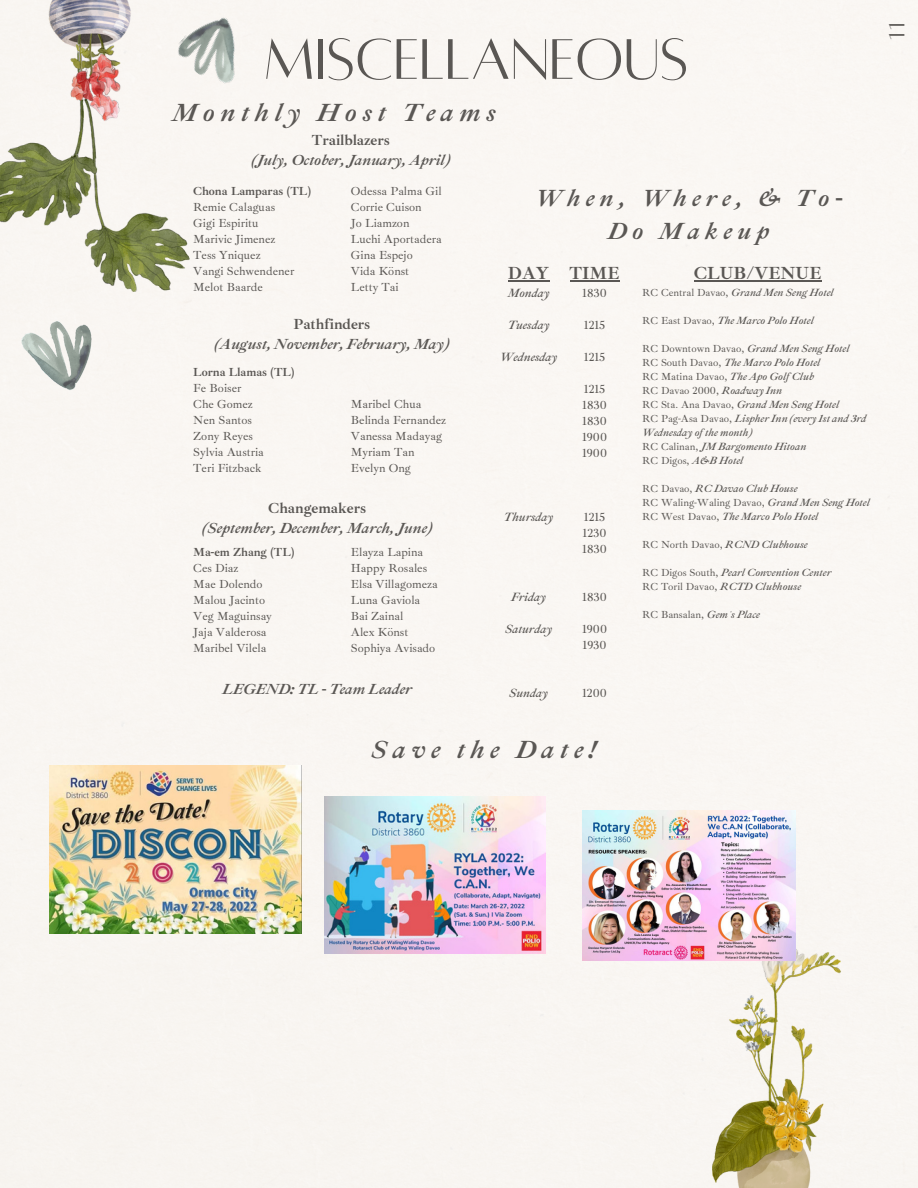
<style>
.page{position:relative;width:918px;height:1188px;background:#f9f6f2}
.page>*{position:absolute;margin:0;border:0;box-sizing:border-box;transform-origin:0 0}
.t1{font:63px "Alta regular";color:#5a5754}
.t2{font:italic 700 25.5px "Ibarra Real Nova";letter-spacing:.22em;color:#5a5754}
.t3{font:italic 700 24px/32.7px "Ibarra Real Nova";letter-spacing:.22em;color:#5a5754;text-align:center}
.t4{font:24px "Alta regular";color:#5a5754}
.t5{font:700 18px "Ibarra Real Nova";color:#5a5754}
.t6{font:italic 700 15px "Ibarra Real Nova";color:#5a5754}
.t7{font:700 15px "Ibarra Real Nova";color:#5a5754}
.t8{font:12px "Ibarra Real Nova";color:#5a5754}
.t9{font:italic 12px "Ibarra Real Nova";color:#5a5754}
.t10{font:700 12px "Ibarra Real Nova";color:#5a5754}
.t11{font:italic 10.5px/14px "Ibarra Real Nova";color:#5a5754}
.t12{font:10.5px "Ibarra Real Nova";color:#5a5754}
.s1{font-style:normal}
.s2{font-style:italic}
</style>
<div class="page">
<img style="left:20px;top:321px;width:72px;height:73px">
<img style="left:194px;top:1px;width:70px;height:92px">
<img style="left:0;top:0;width:194px;height:291px">
<img style="left:712px;top:947px;width:130px;height:241px">
<hr style="left:508px;top:280px;width:41px;height:1px;background:#5a5754">
<hr style="left:570px;top:280px;width:50px;height:1px;background:#5a5754">
<hr style="left:694px;top:280px;width:127px;height:1px;background:#5a5754">
<img style="left:49px;top:765px;width:252px;height:168px">
<img style="left:325px;top:797px;width:220px;height:156px">
<img style="left:582px;top:810px;width:214px;height:151px">
<p class="t1" style="left:264px;top:28px;width:426px">MISCELLANEOUS</p>
<p class="t2" style="left:172px;top:97px;width:325px">Monthly Host Teams</p>
<p class="t7" style="left:312px;top:130px;width:80px">Trailblazers</p>
<p class="t6" style="left:252px;top:151px;width:200px">(July, October, January, April)</p>
<p class="t10" style="left:193px;top:183px;width:119px">Chona Lamparas (TL)</p>
<p class="t8" style="left:193px;top:199px;width:83px">Remie Calaguas</p>
<p class="t8" style="left:193px;top:215px;width:67px">Gigi Espiritu</p>
<p class="t8" style="left:193px;top:231px;width:84px">Marivic Jimenez</p>
<p class="t8" style="left:193px;top:247px;width:69px">Tess Yniquez</p>
<p class="t8" style="left:193px;top:263px;width:103px">Vangi Schwendener</p>
<p class="t8" style="left:193px;top:279px;width:71px">Melot Baarde</p>
<p class="t8" style="left:351px;top:183px;width:92px">Odessa Palma Gil</p>
<p class="t8" style="left:351px;top:199px;width:72px">Corrie Cuison</p>
<p class="t8" style="left:351px;top:215px;width:60px">Jo Liamzon</p>
<p class="t8" style="left:351px;top:231px;width:92px">Luchi Aportadera</p>
<p class="t8" style="left:351px;top:247px;width:63px">Gina Espejo</p>
<p class="t8" style="left:351px;top:263px;width:60px">Vida Könst</p>
<p class="t8" style="left:351px;top:279px;width:49px">Letty Tai</p>
<p class="t7" style="left:293px;top:315px;width:78px">Pathfinders</p>
<p class="t6" style="left:215px;top:335px;width:236px">(August, November, February, May)</p>
<p class="t10" style="left:193px;top:365px;width:103px">Lorna Llamas (TL)</p>
<p class="t8" style="left:193px;top:381px;width:50px">Fe Boiser</p>
<p class="t8" style="left:193px;top:397px;width:61px">Che Gomez</p>
<p class="t8" style="left:193px;top:413px;width:60px">Nen Santos</p>
<p class="t8" style="left:193px;top:429px;width:61px">Zony Reyes</p>
<p class="t8" style="left:193px;top:445px;width:72px">Sylvia Austria</p>
<p class="t8" style="left:193px;top:461px;width:70px">Teri Fitzback</p>
<p class="t7" style="left:268px;top:498px;width:99px">Changemakers</p>
<p class="t6" style="left:203px;top:519px;width:231px">(September, December, March, June)</p>
<p class="t10" style="left:193px;top:545px;width:103px">Ma-em Zhang (TL)</p>
<p class="t8" style="left:193px;top:561px;width:47px">Ces Diaz</p>
<p class="t8" style="left:193px;top:577px;width:71px">Mae Dolendo</p>
<p class="t8" style="left:193px;top:593px;width:73px">Malou Jacinto</p>
<p class="t8" style="left:193px;top:609px;width:80px">Veg Maguinsay</p>
<p class="t8" style="left:193px;top:625px;width:75px">Jaja Valderosa</p>
<p class="t8" style="left:193px;top:641px;width:75px">Maribel Vilela</p>
<p class="t8" style="left:351px;top:397px;width:72px">Maribel Chua</p>
<p class="t8" style="left:351px;top:413px;width:97px">Belinda Fernandez</p>
<p class="t8" style="left:351px;top:429px;width:93px">Vanessa Madayag</p>
<p class="t8" style="left:351px;top:445px;width:65px">Myriam Tan</p>
<p class="t8" style="left:351px;top:461px;width:62px">Evelyn Ong</p>
<p class="t8" style="left:351px;top:545px;width:74px">Elayza Lapina</p>
<p class="t8" style="left:351px;top:561px;width:78px">Happy Rosales</p>
<p class="t8" style="left:351px;top:577px;width:88px">Elsa Villagomeza</p>
<p class="t8" style="left:351px;top:593px;width:71px">Luna Gaviola</p>
<p class="t8" style="left:351px;top:609px;width:54px">Bai Zainal</p>
<p class="t8" style="left:351px;top:625px;width:59px">Alex Könst</p>
<p class="t8" style="left:351px;top:641px;width:86px">Sophiya Avisado</p>
<p class="t6" style="left:223px;top:680px;width:191px">LEGEND: TL - Team Leader</p>
<p class="t3" style="left:535px;top:182px;width:309px">When, Where, &amp; To-<br>Do Makeup</p>
<p class="t5" style="left:508px;top:262px;width:43px">DAY</p>
<p class="t5" style="left:570px;top:262px;width:51px">TIME</p>
<p class="t5" style="left:694px;top:262px;width:129px">CLUB/VENUE</p>
<p class="t9" style="left:508px;top:286px;width:43px">Monday</p>
<p class="t9" style="left:508px;top:318px;width:43px">Tuesday</p>
<p class="t9" style="left:500px;top:350px;width:59px">Wednesday</p>
<p class="t9" style="left:504px;top:510px;width:51px">Thursday</p>
<p class="t9" style="left:511px;top:590px;width:36px">Friday</p>
<p class="t9" style="left:505px;top:622px;width:49px">Saturday</p>
<p class="t9" style="left:509px;top:686px;width:40px">Sunday</p>
<p class="t8" style="left:582px;top:286px;width:26px">1830</p>
<p class="t8" style="left:584px;top:318px;width:23px">1215</p>
<p class="t8" style="left:584px;top:350px;width:23px">1215</p>
<p class="t8" style="left:584px;top:382px;width:23px">1215</p>
<p class="t8" style="left:582px;top:398px;width:26px">1830</p>
<p class="t8" style="left:582px;top:414px;width:26px">1830</p>
<p class="t8" style="left:582px;top:430px;width:27px">1900</p>
<p class="t8" style="left:582px;top:446px;width:27px">1900</p>
<p class="t8" style="left:584px;top:510px;width:23px">1215</p>
<p class="t8" style="left:583px;top:526px;width:25px">1230</p>
<p class="t8" style="left:582px;top:542px;width:26px">1830</p>
<p class="t8" style="left:582px;top:590px;width:26px">1830</p>
<p class="t8" style="left:582px;top:622px;width:27px">1900</p>
<p class="t8" style="left:583px;top:638px;width:26px">1930</p>
<p class="t8" style="left:582px;top:686px;width:26px">1200</p>
<p class="t11" style="left:642px;top:285px;width:193px"><span class="s1">RC Central Davao,</span> Grand Men Seng Hotel</p>
<p class="t11" style="left:642px;top:313px;width:173px"><span class="s1">RC East Davao,</span> The Marco Polo Hotel</p>
<p class="t11" style="left:642px;top:341px;width:209px"><span class="s1">RC Downtown Davao,</span> Grand Men Seng Hotel</p>
<p class="t11" style="left:642px;top:355px;width:180px"><span class="s1">RC South Davao,</span> The Marco Polo Hotel</p>
<p class="t12" style="left:642px;top:370px;width:173px">RC Matina Davao, <span class="s2">The Apo Golf Club</span></p>
<p class="t12" style="left:642px;top:384px;width:142px">RC Davao 2000, <span class="s2">Roadway Inn</span></p>
<p class="t11" style="left:642px;top:397px;width:198px"><span class="s1">RC Sta. Ana Davao,</span> Grand Men Seng Hotel</p>
<p class="t11" style="left:642px;top:411px;width:226px"><span class="s1">RC Pag-Asa Davao,</span> Lispher Inn (every 1st and 3rd<br>Wednesday of the month)</p>
<p class="t11" style="left:642px;top:439px;width:166px"><span class="s1">RC Calinan,</span> JM Bargomento Hitoan</p>
<p class="t12" style="left:642px;top:454px;width:103px">RC Digos, <span class="s2">A&amp;B Hotel</span></p>
<p class="t11" style="left:642px;top:481px;width:157px"><span class="s1">RC Davao,</span> RC Davao Club House</p>
<p class="t12" style="left:642px;top:496px;width:229px">RC Waling-Waling Davao, <span class="s2">Grand Men Seng Hotel</span></p>
<p class="t11" style="left:642px;top:509px;width:177px"><span class="s1">RC West Davao,</span> The Marco Polo Hotel</p>
<p class="t12" style="left:642px;top:538px;width:167px">RC North Davao, <span class="s2">RCND Clubhouse</span></p>
<p class="t11" style="left:642px;top:565px;width:191px"><span class="s1">RC Digos South,</span> Pearl Convention Center</p>
<p class="t12" style="left:642px;top:580px;width:160px">RC Toril Davao, <span class="s2">RCTD Clubhouse</span></p>
<p class="t12" style="left:642px;top:608px;width:119px">RC Bansalan, <span class="s2">Gem's Place</span></p>
<p class="t2" style="left:371px;top:734px;width:226px">Save the Date!</p>
<p class="t4" style="left:885px;top:40px;width:19px;rotate:-90deg">11</p>
</div>
